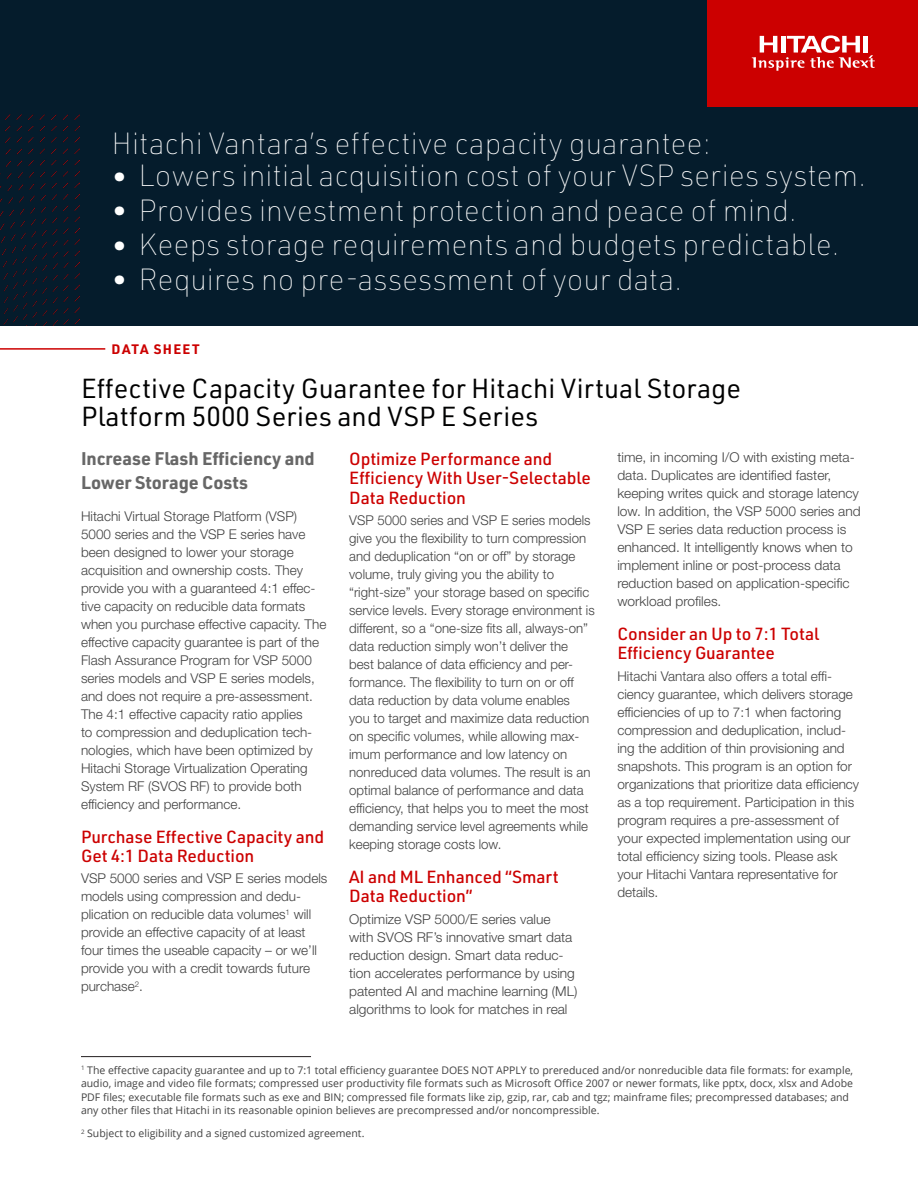
<style>
.page{position:relative;width:918px;height:1188px;background:#fff}
.page>*{position:absolute;margin:0;border:0;box-sizing:border-box;transform-origin:0 0}
.Secondary_Table_bull{font:100 30px "URWDIN";color:#fff}
.t1{font:27px/28.5px "URWDIN";color:#000101}
.Subtitle{font:700 18px/24px "URWDIN";letter-spacing:-.005em;color:#676767}
.Primary_Subhead{font:500 17.25px/19.5px "URWDIN";letter-spacing:-.005em;color:#c00}
.Body{font:300 13.5px/18px "Helvetica Neue LT Std";color:#414141}
.H3{font:700 13.5px "URWDIN";letter-spacing:.1em;color:#c00}
.Footnote{font:10.5px/13.5px "Open Sans";color:#414141}
</style>
<div class="page">
<div style="left:0;top:0;width:918px;height:326px;background:#051c2c"></div>
<div style="left:707px;top:0;width:211px;height:106px;background:#c00"></div>
<svg style="left:752px;top:35px;width:123px;height:36px"></svg>
<img style="left:0;top:114px;width:80px;height:212px">
<hr style="left:0;top:348px;width:105px;height:2px;background:#c00">
<hr style="left:81px;top:1056px;width:230px;height:1px;background:#231f20">
<p class="Secondary_Table_bull" style="left:112px;top:124px;width:601px">Hitachi Vantara’s effective capacity guarantee:</p>
<p class="Secondary_Table_bull" style="left:112px;top:156px;width:756px">• Lowers initial acquisition cost of your VSP series system.</p>
<p class="Secondary_Table_bull" style="left:112px;top:191px;width:687px">• Provides investment protection and peace of mind.</p>
<p class="Secondary_Table_bull" style="left:112px;top:225px;width:729px">• Keeps storage requirements and budgets predictable.</p>
<p class="Secondary_Table_bull" style="left:112px;top:260px;width:572px">• Requires no pre-assessment of your data.</p>
<p class="H3" style="left:112px;top:340px;width:90px">DATA SHEET</p>
<p class="t1" style="left:81px;top:373px;width:662px">Effective Capacity Guarantee for Hitachi Virtual Storage<br>Platform 5000 Series and VSP E Series</p>
<p class="Subtitle" style="left:81px;top:446px;width:235px">Increase Flash Efficiency and<br>Lower Storage Costs</p>
<p class="Body" style="left:81px;top:507px;width:247px">Hitachi Virtual Storage Platform (VSP)<br>5000 series and the VSP E series have been designed to lower your storage acquisition and ownership costs. They provide you with a guaranteed 4:1 effec&shy;tive capacity on reducible data formats when you purchase effective capacity. The effective capacity guarantee is part of the Flash Assurance Program for VSP 5000 series models and VSP E series models, and does not require a pre-assessment.<br>The 4:1 effective capacity ratio applies<br>to compression and deduplication tech&shy;nologies, which have been optimized by Hitachi Storage Virtualization Operating System RF (SVOS RF) to provide both efficiency and performance.</p>
<p class="Primary_Subhead" style="left:81px;top:826px;width:245px">Purchase Effective Capacity and<br>Get 4:1 Data Reduction</p>
<p class="Body" style="left:81px;top:869px;width:248px">VSP 5000 series and VSP E series models models using compression and dedu&shy;plication on reducible data volumes<sup>1</sup> will provide an effective capacity of at least four times the useable capacity – or we’ll provide you with a credit towards future purchase<sup>2</sup>.</p>
<p class="Primary_Subhead" style="left:349px;top:448px;width:243px">Optimize Performance and<br>Efficiency With User-Selectable<br>Data Reduction</p>
<p class="Body" style="left:349px;top:511px;width:247px">VSP 5000 series and VSP E series models give you the flexibility to turn compression and deduplication “on or off” by storage volume, truly giving you the ability to “right-size” your storage based on specific service levels. Every storage environment is different, so a “one-size fits all, always-on” data reduction simply won’t deliver the best balance of data efficiency and per&shy;formance. The flexibility to turn on or off data reduction by data volume enables<br>you to target and maximize data reduction on specific volumes, while allowing max&shy;imum performance and low latency on nonreduced data volumes. The result is an optimal balance of performance and data efficiency, that helps you to meet the most demanding service level agreements while keeping storage costs low.</p>
<p class="Primary_Subhead" style="left:349px;top:866px;width:211px">AI and ML Enhanced “Smart<br>Data Reduction”</p>
<p class="Body" style="left:349px;top:910px;width:230px">Optimize VSP 5000/E series value with SVOS RF’s innovative smart data reduction design. Smart data reduc&shy;tion accelerates performance by using patented AI and machine learning (ML) algorithms to look for matches in real</p>
<p class="Body" style="left:617px;top:448px;width:245px">time, in incoming I/O with existing meta&shy;data. Duplicates are identified faster, keeping writes quick and storage latency low. In addition, the VSP 5000 series and VSP E series data reduction process is enhanced. It intelligently knows when to implement inline or post-process data reduction based on application-specific workload profiles.</p>
<p class="Primary_Subhead" style="left:617px;top:623px;width:204px">Consider an Up to 7:1 Total<br>Efficiency Guarantee</p>
<p class="Body" style="left:617px;top:667px;width:243px">Hitachi Vantara also offers a total effi&shy;ciency guarantee, which delivers storage efficiencies of up to 7:1 when factoring compression and deduplication, includ&shy;ing the addition of thin provisioning and snapshots. This program is an option for organizations that prioritize data efficiency as a top requirement. Participation in this program requires a pre-assessment of your expected implementation using our total efficiency sizing tools. Please ask your Hitachi Vantara representative for details.</p>
<p class="Footnote" style="left:81px;top:1063px;width:774px"><sup>1</sup> The effective capacity guarantee and up to 7:1 total efficiency guarantee DOES NOT APPLY to prereduced and/or nonreducible data file formats: for example, audio, image and video file formats; compressed user productivity file formats such as Microsoft Office 2007 or newer formats, like pptx, docx, xlsx and Adobe PDF files; executable file formats such as exe and BIN; compressed file formats like zip, gzip, rar, cab and tgz; mainframe files; precompressed databases; and any other files that Hitachi in its reasonable opinion believes are precompressed and/or noncompressible.</p>
<p class="Footnote" style="left:81px;top:1126px;width:285px"><sup>2</sup> Subject to eligibility and a signed customized agreement.</p>
</div>
